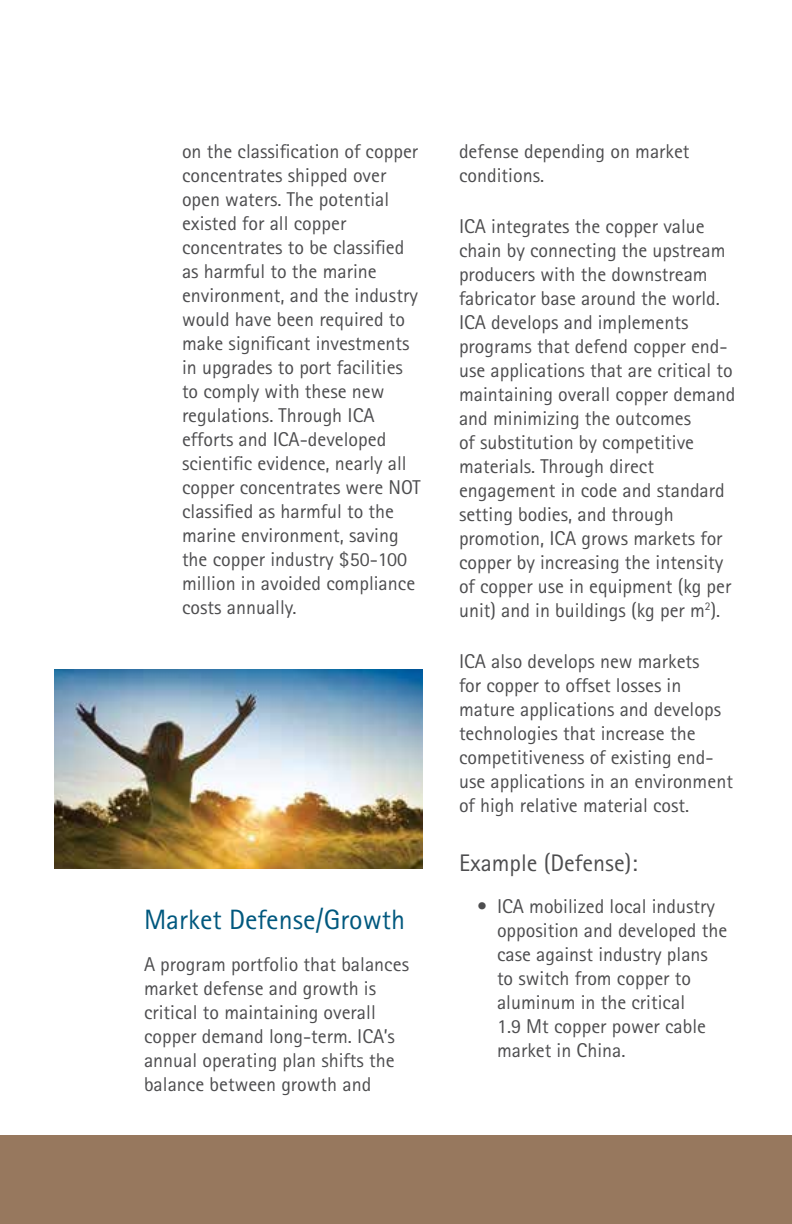
<style>
.page{position:relative;width:792px;height:1224px;background:#fff}
.page>*{position:absolute;margin:0;border:0;box-sizing:border-box;transform-origin:0 0}
.t1{font:28px "Rotis Sans Serif";color:#00587e}
.t2{font:24px "Rotis Sans Serif";color:#4d4d4f}
.t3{font:20px/24px "Rotis Sans Serif";color:#4d4d4f}
</style>
<div class="page">
<div style="left:0;top:1136px;width:792px;height:88px;background:#97785e"></div>
<img style="left:54px;top:669px;width:369px;height:199px">
<p class="t3" style="left:182px;top:139px;width:240px">on the classification of copper concentrates shipped over open waters. The potential existed for all copper concentrates to be classified as harmful to the marine environment, and the industry would have been required to make significant investments in upgrades to port facilities to comply with these new regulations. Through ICA efforts and ICA-developed scientific evidence, nearly all copper concentrates were NOT classified as harmful to the marine environment, saving the copper industry $50-100 million in avoided compliance costs annually.</p>
<h1 class="t1" style="left:144px;top:903px;width:263px">Market Defense/Growth</h1>
<p class="t3" style="left:144px;top:952px;width:267px">A program portfolio that balances market defense and growth is critical to maintaining overall copper demand long-term. ICA’s annual operating plan shifts the balance between growth and</p>
<p class="t3" style="left:459px;top:139px;width:232px">defense depending on market conditions.</p>
<p class="t3" style="left:459px;top:214px;width:278px">ICA integrates the copper value chain by connecting the upstream producers with the downstream fabricator base around the world.<br>ICA develops and implements programs that defend copper end&shy;use applications that are critical to maintaining overall copper demand and minimizing the outcomes<br>of substitution by competitive materials. Through direct engagement in code and standard setting bodies, and through promotion, ICA grows markets for copper by increasing the intensity of copper use in equipment (kg per unit) and in buildings (kg per m<sup>2</sup>).</p>
<p class="t3" style="left:459px;top:649px;width:275px">ICA also develops new markets<br>for copper to offset losses in mature applications and develops technologies that increase the competitiveness of existing end&shy;use applications in an environment of high relative material cost.</p>
<p class="t2" style="left:459px;top:848px;width:180px">Example (Defense):</p>
<p class="t3" style="left:497px;top:894px;width:232px;text-indent:-20px">• ICA mobilized local industry opposition and developed the case against industry plans to switch from copper to aluminum in the critical<br>1.9 Mt copper power cable market in China.</p>
</div>
